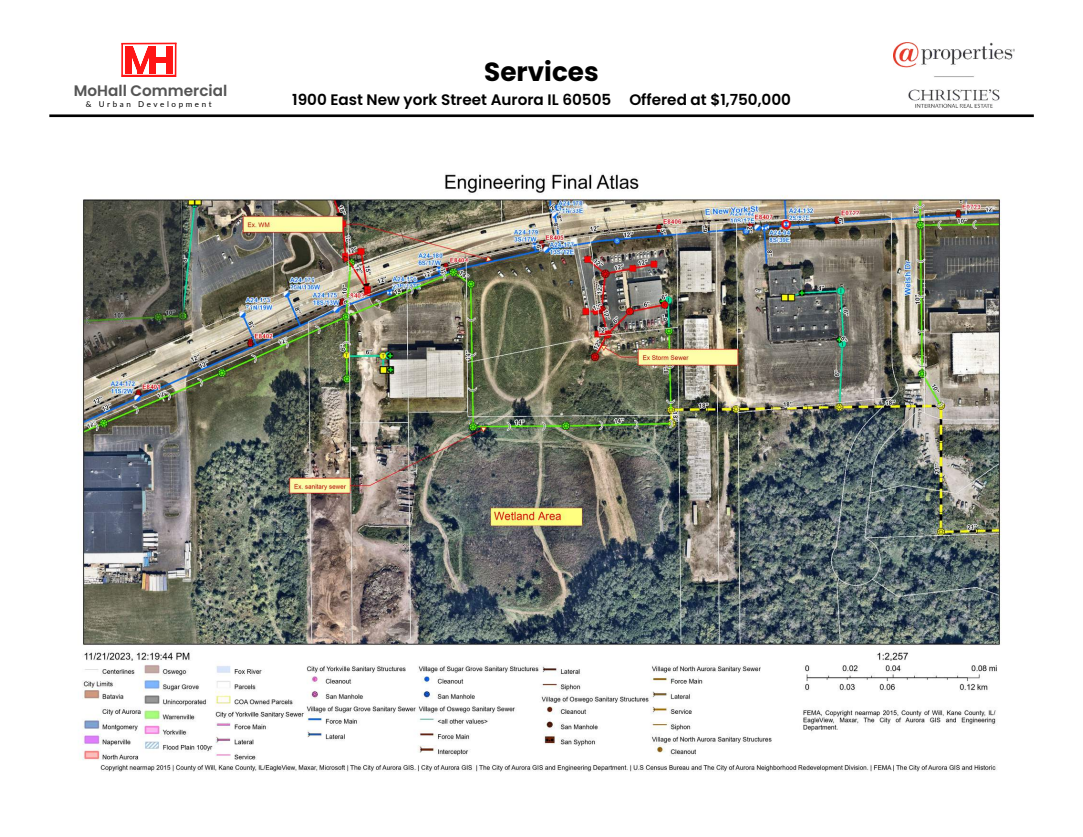
<style>
.page{position:relative;width:1083px;height:837px;background:#fff}
.page>*{position:absolute;margin:0;border:0;box-sizing:border-box;transform-origin:0 0}
.t1{font:700 26.25px "Poppins";color:#000}
.t2{font:600 15.22px "Poppins";color:#000}
.t3{font:600 15.22px "Poppins";color:#545454}
.t4{font:8.05px "Lato";letter-spacing:.32em;color:#000}
</style>
<div class="page">
<hr style="left:49px;top:114px;width:985px;height:3px;background:#000">
<img style="left:893px;top:43px;width:121px;height:65px">
<svg style="left:121px;top:42px;width:56px;height:32px"></svg>
<div style="left:155px;top:57px;width:12px;height:6px;background:#ff1616"></div>
<hr style="left:122px;top:75px;width:54px;height:2px;background:#ff1616">
<hr style="left:121px;top:44px;width:2px;height:33px;background:#ff1616">
<hr style="left:175px;top:43px;width:1px;height:34px;background:#ff1616">
<img style="left:78px;top:174px;width:924px;height:598px">
<h1 class="t1" style="left:484px;top:53px;width:116px">Services</h1>
<p class="t3" style="left:74px;top:80px;width:155px">MoHall Commercial</p>
<p class="t4" style="left:86px;top:99px;width:127px">&amp; Urban Development</p>
<p class="t2" style="left:292px;top:89px;width:500px">1900 East New york Street Aurora IL 60505 Offered at $1,750,000</p>
</div>
